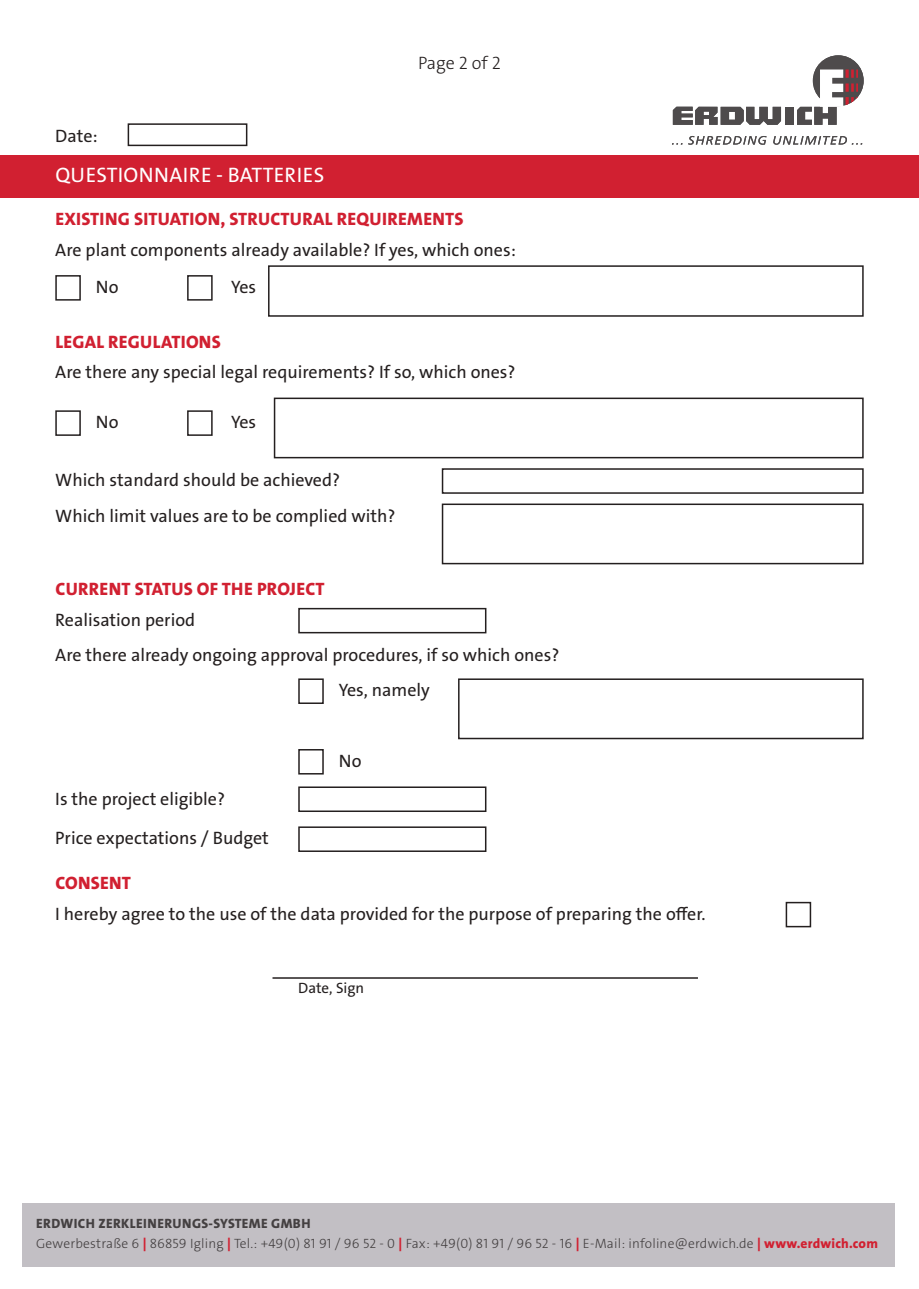
<style>
.page{position:relative;width:919px;height:1289px;background:#fff}
.page>*{position:absolute;margin:0;border:0;box-sizing:border-box;transform-origin:0 0}
.t1{font:21px "The Sans LP5 Plain";letter-spacing:.015em;color:#fff}
.t2{font:18px/35.2px "The Sans LP5 Plain";color:#241f1f}
.t3{font:18px "The Sans LP8 Ex Bld";letter-spacing:.015em;color:#d12031}
.t4{font:18px "The Sans LP3 Lig";color:#241f1f}
.t5{font:15px "The Sans LP5 Plain";color:#241f1f}
.t6{font:13.5px "The Sans LP3 Lig";letter-spacing:.015em;color:#444041}
.t7{font:13.5px "The Sans LP8 Ex Bld";letter-spacing:.03em;color:#444041}
.s1{font-family:"The Sans LP8 Ex Bld";color:#d12031}
</style>
<div class="page">
<div style="left:0;top:155px;width:918px;height:42px;background:#d12031"></div>
<div style="left:22px;top:1202px;width:872px;height:64px;background:#c2bfc4"></div>
<div style="left:128px;top:123px;width:119px;height:23px;border:2px solid #241f1f"></div>
<div style="left:442px;top:468px;width:421px;height:26px;border:2px solid #241f1f"></div>
<div style="left:442px;top:503px;width:421px;height:61px;border:2px solid #241f1f"></div>
<div style="left:55px;top:410px;width:26px;height:26px;border:2px solid #241f1f"></div>
<div style="left:274px;top:397px;width:589px;height:61px;border:2px solid #241f1f"></div>
<div style="left:187px;top:410px;width:26px;height:26px;border:2px solid #241f1f"></div>
<div style="left:298px;top:608px;width:188px;height:25px;border:2px solid #241f1f"></div>
<div style="left:298px;top:786px;width:188px;height:26px;border:2px solid #241f1f"></div>
<div style="left:298px;top:826px;width:188px;height:26px;border:2px solid #241f1f"></div>
<div style="left:298px;top:678px;width:26px;height:26px;border:2px solid #241f1f"></div>
<div style="left:298px;top:749px;width:26px;height:25px;border:2px solid #241f1f"></div>
<div style="left:458px;top:678px;width:405px;height:61px;border:2px solid #241f1f"></div>
<div style="left:785px;top:901px;width:26px;height:26px;border:2px solid #241f1f"></div>
<hr style="left:272px;top:977px;width:426px;height:1px;background:#241f1f">
<div style="left:812px;top:55px;width:51px;height:51px;background:#4e4b4c;border-radius:50%"></div>
<svg style="left:672px;top:107px;width:109px;height:18px"></svg>
<div style="left:784px;top:107px;width:9px;height:18px;background:#4e4b4c"></div>
<svg style="left:797px;top:69px;width:60px;height:56px"></svg>
<svg style="left:672px;top:136px;width:190px;height:9px"></svg>
<div style="left:55px;top:275px;width:26px;height:25px;border:2px solid #241f1f"></div>
<div style="left:268px;top:265px;width:595px;height:52px;border:2px solid #241f1f"></div>
<div style="left:187px;top:275px;width:26px;height:25px;border:2px solid #241f1f"></div>
<p class="t2" style="left:55px;top:119px;width:44px">Date:</p>
<p class="t1" style="left:55px;top:161px;width:270px">QUESTIONNAIRE - BATTERIES</p>
<p class="t4" style="left:418px;top:51px;width:84px">Page 2 of 2</p>
<p class="t3" style="left:55px;top:208px;width:409px">EXISTING SITUATION, STRUCTURAL REQUIREMENTS</p>
<p class="t2" style="left:231px;top:231px;width:286px;line-height:37.2px;text-indent:-176px">Are plant components already available? If yes, which ones:<br>Yes</p>
<p class="t2" style="left:96px;top:269px;width:24px">No</p>
<p class="t3" style="left:55px;top:330px;width:167px">LEGAL REGULATIONS</p>
<p class="t2" style="left:55px;top:355px;width:462px">Are there any special legal requirements? If so, which ones?</p>
<p class="t2" style="left:96px;top:405px;width:24px">No</p>
<p class="t2" style="left:231px;top:405px;width:27px">Yes</p>
<p class="t2" style="left:55px;top:462px;width:341px">Which standard should be achieved?<br>Which limit values are to be complied with?</p>
<p class="t3" style="left:55px;top:577px;width:271px">CURRENT STATUS OF THE PROJECT</p>
<p class="t2" style="left:55px;top:602px;width:505px">Realisation period<br>Are there already ongoing approval procedures, if so which ones?</p>
<p class="t2" style="left:339px;top:673px;width:92px">Yes, namely</p>
<p class="t2" style="left:55px;top:781px;width:171px">Is the project eligible?</p>
<p class="t2" style="left:55px;top:820px;width:215px">Price expectations / Budget</p>
<p class="t2" style="left:339px;top:743px;width:24px">No</p>
<p class="t3" style="left:55px;top:871px;width:77px">CONSENT</p>
<p class="t2" style="left:55px;top:896px;width:651px">I hereby agree to the use of the data provided for the purpose of preparing the offer.</p>
<p class="t5" style="left:298px;top:978px;width:67px">Date, Sign</p>
<p class="t7" style="left:36px;top:1214px;width:276px">ERDWICH ZERKLEINERUNGS-SYSTEME GMBH</p>
<p class="t6" style="left:36px;top:1234px;width:843px">Gewerbestraße 6 <span class="s1">|</span> 86859 Igling <span class="s1">|</span> Tel.: +49(0) 81 91 / 96 52 - 0 <span class="s1">|</span> Fax: +49(0) 81 91 / 96 52 - 16 <span class="s1">|</span> E-Mail: infoline@erdwich.de <span class="s1">| www.erdwich.com</span></p>
</div>
